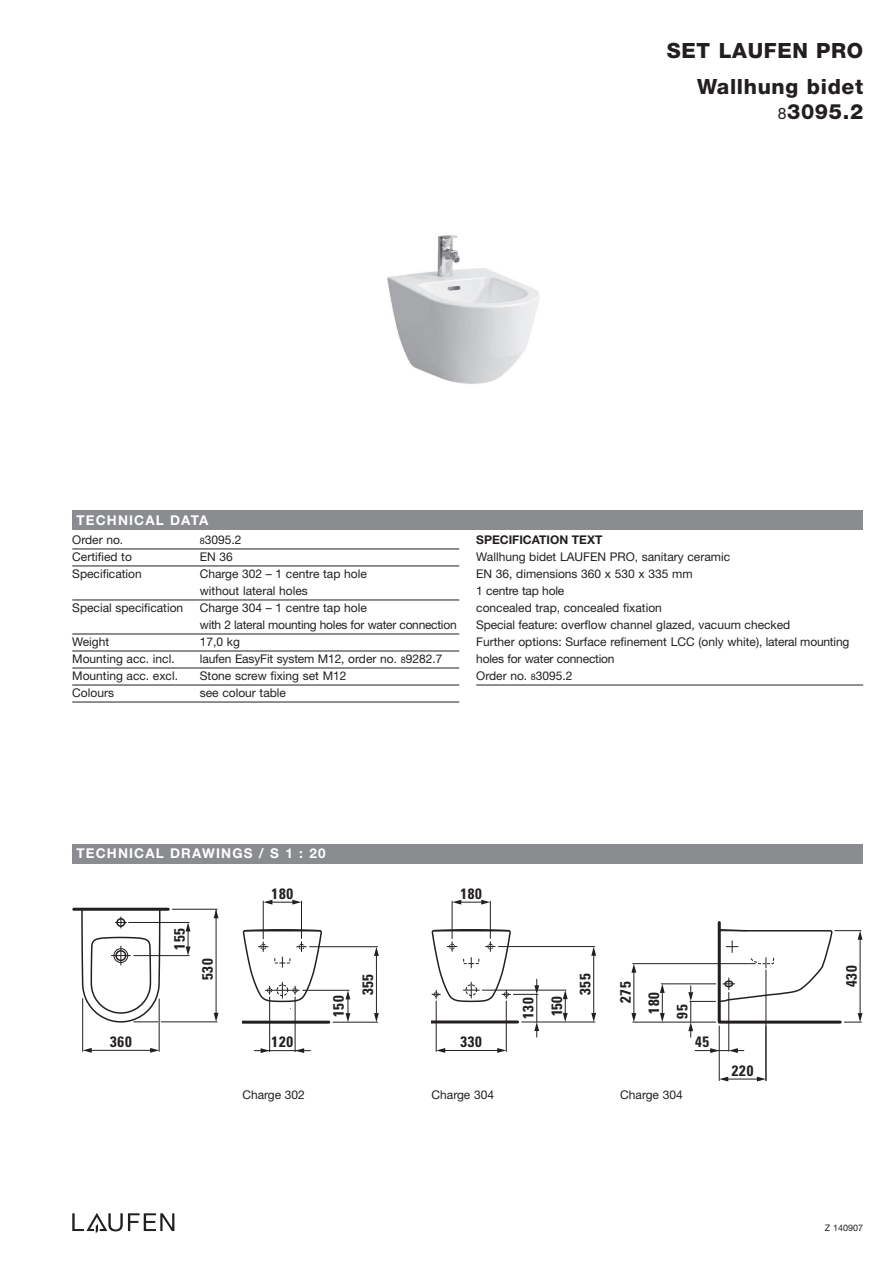
<style>
.page{position:relative;width:893px;height:1263px;background:#fff}
.page>*{position:absolute;margin:0;border:0;box-sizing:border-box;transform-origin:0 0}
.t1{font:800 21px/25.5px "Helvetica Neue";letter-spacing:.03em;color:#231f20;text-align:right}
.t2{font:700 condensed 15px/28.5px "Univers";letter-spacing:.05em;color:#231f20}
.t3{font:700 13.5px "Helvetica Neue";letter-spacing:.085em;color:#fff}
.t4{font:12px/17px "Helvetica Neue";color:#231f20}
.t5{font:12px/17px "Helvetica Neue";letter-spacing:-.02em;color:#231f20}
.t6{font:700 12px "Helvetica Neue";color:#231f20}
.t7{font:9px "Helvetica Neue";color:#231f20}
.s1{font-weight:400;font-size:15.75px}
.s2{font-size:9px}
</style>
<div class="page">
<div style="left:72px;top:844px;width:791px;height:19px;background:#8a8c8f"></div>
<div style="left:72px;top:510px;width:791px;height:19px;background:#8a8c8f"></div>
<svg style="left:72px;top:1213px;width:102px;height:20px"></svg>
<img style="left:387px;top:235px;width:152px;height:149px">
<hr style="left:72px;top:549px;width:387px;height:1px;background:#231f20">
<hr style="left:72px;top:566px;width:387px;height:1px;background:#231f20">
<hr style="left:72px;top:600px;width:387px;height:1px;background:#231f20">
<hr style="left:72px;top:634px;width:387px;height:1px;background:#231f20">
<hr style="left:72px;top:651px;width:387px;height:1px;background:#231f20">
<hr style="left:72px;top:668px;width:387px;height:1px;background:#231f20">
<hr style="left:72px;top:685px;width:387px;height:1px;background:#231f20">
<hr style="left:72px;top:702px;width:387px;height:1px;background:#231f20">
<hr style="left:476px;top:685px;width:387px;height:1px;background:#231f20">
<hr style="left:263px;top:901px;width:1px;height:38px;background:#231f20">
<hr style="left:301px;top:901px;width:1px;height:37px;background:#231f20">
<svg style="left:263px;top:900px;width:38px;height:4px"></svg>
<hr style="left:303px;top:990px;width:46px;height:1px;background:#231f20">
<hr style="left:310px;top:946px;width:67px;height:1px;background:#231f20">
<hr style="left:333px;top:1022px;width:45px;height:1px;background:#231f20">
<svg style="left:374px;top:947px;width:5px;height:9px"></svg>
<svg style="left:374px;top:1013px;width:5px;height:9px"></svg>
<hr style="left:376px;top:955px;width:1px;height:59px;background:#231f20">
<svg style="left:346px;top:990px;width:4px;height:32px"></svg>
<hr style="left:242px;top:1021px;width:87px;height:3px;background:#231f20">
<svg style="left:243px;top:928px;width:78px;height:81px"></svg>
<hr style="left:269px;top:997px;width:1px;height:55px;background:#231f20">
<hr style="left:295px;top:997px;width:1px;height:55px;background:#231f20">
<svg style="left:295px;top:1048px;width:9px;height:5px"></svg>
<svg style="left:261px;top:1048px;width:9px;height:5px"></svg>
<hr style="left:254px;top:1050px;width:57px;height:1px;background:#231f20">
<hr style="left:74px;top:908px;width:94px;height:3px;background:#231f20">
<hr style="left:161px;top:1021px;width:56px;height:1px;background:#231f20">
<hr style="left:172px;top:909px;width:45px;height:1px;background:#231f20">
<svg style="left:214px;top:909px;width:4px;height:9px"></svg>
<svg style="left:214px;top:1013px;width:4px;height:9px"></svg>
<hr style="left:216px;top:910px;width:1px;height:103px;background:#231f20">
<svg style="left:80px;top:910px;width:81px;height:143px"></svg>
<hr style="left:129px;top:922px;width:60px;height:1px;background:#231f20">
<hr style="left:134px;top:955px;width:55px;height:1px;background:#231f20">
<svg style="left:186px;top:922px;width:4px;height:33px"></svg>
<hr style="left:452px;top:901px;width:1px;height:38px;background:#231f20">
<hr style="left:490px;top:901px;width:1px;height:37px;background:#231f20">
<svg style="left:452px;top:900px;width:38px;height:4px"></svg>
<hr style="left:498px;top:946px;width:97px;height:1px;background:#231f20">
<hr style="left:522px;top:1022px;width:73px;height:1px;background:#231f20">
<svg style="left:591px;top:947px;width:5px;height:9px"></svg>
<svg style="left:591px;top:1013px;width:5px;height:9px"></svg>
<hr style="left:593px;top:955px;width:1px;height:59px;background:#231f20">
<hr style="left:482px;top:990px;width:84px;height:1px;background:#231f20">
<svg style="left:563px;top:990px;width:5px;height:32px"></svg>
<svg style="left:432px;top:928px;width:107px;height:109px"></svg>
<hr style="left:436px;top:1001px;width:1px;height:50px;background:#231f20">
<hr style="left:506px;top:1001px;width:1px;height:50px;background:#231f20">
<svg style="left:436px;top:1048px;width:9px;height:5px"></svg>
<svg style="left:497px;top:1048px;width:9px;height:5px"></svg>
<hr style="left:439px;top:1050px;width:64px;height:1px;background:#231f20">
<svg style="left:719px;top:1077px;width:47px;height:4px"></svg>
<hr style="left:633px;top:1022px;width:83px;height:1px;background:#231f20">
<hr style="left:661px;top:983px;width:55px;height:1px;background:#231f20">
<svg style="left:688px;top:921px;width:174px;height:116px"></svg>
<hr style="left:719px;top:1026px;width:1px;height:54px;background:#231f20">
<hr style="left:766px;top:1026px;width:1px;height:54px;background:#231f20">
<hr style="left:633px;top:963px;width:122px;height:1px;background:#231f20">
<svg style="left:631px;top:1013px;width:5px;height:9px"></svg>
<svg style="left:631px;top:964px;width:5px;height:9px"></svg>
<hr style="left:634px;top:973px;width:1px;height:40px;background:#231f20">
<hr style="left:728px;top:992px;width:1px;height:59px;background:#231f20">
<svg style="left:695px;top:1048px;width:49px;height:5px"></svg>
<svg style="left:660px;top:984px;width:5px;height:38px"></svg>
<h1 class="t1" style="left:667px;top:39px;width:198px">SET LAUFEN PRO</h1>
<h1 class="t1" style="left:697px;top:75px;width:167px">Wallhung bidet<br><span class="s1">8</span>3095.2</h1>
<p class="t3" style="left:77px;top:515px;width:133px">TECHNICAL DATA</p>
<p class="t4" style="left:72px;top:533px;width:53px">Order no.</p>
<p class="t4" style="left:200px;top:533px;width:43px"><span class="s2">8</span>3095.2</p>
<p class="t4" style="left:72px;top:550px;width:61px">Certified to</p>
<p class="t4" style="left:200px;top:550px;width:35px">EN 36</p>
<p class="t4" style="left:72px;top:567px;width:71px">Specification</p>
<p class="t4" style="left:200px;top:567px;width:169px">Charge 302 – 1 centre tap hole without lateral holes</p>
<p class="t4" style="left:72px;top:601px;width:112px">Special specification</p>
<p class="t5" style="left:200px;top:601px;width:258px">Charge 304 – 1 centre tap hole<br>with 2 lateral mounting holes for water connection</p>
<p class="t4" style="left:72px;top:635px;width:38px">Weight</p>
<p class="t4" style="left:200px;top:635px;width:42px">17,0 kg</p>
<p class="t4" style="left:72px;top:652px;width:104px">Mounting acc. incl.</p>
<p class="t4" style="left:200px;top:652px;width:244px">laufen EasyFit system M12, order no. <span class="s2">8</span>9282.7</p>
<p class="t4" style="left:72px;top:669px;width:107px">Mounting acc. excl.</p>
<p class="t4" style="left:200px;top:669px;width:148px">Stone screw fixing set M12</p>
<p class="t4" style="left:72px;top:686px;width:43px">Colours</p>
<p class="t4" style="left:200px;top:686px;width:88px">see colour table</p>
<p class="t6" style="left:476px;top:536px;width:128px">SPECIFICATION TEXT</p>
<p class="t4" style="left:476px;top:550px;width:375px">Wallhung bidet LAUFEN PRO, sanitary ceramic<br>EN 36, dimensions 360 x 530 x 335 mm<br>1 centre tap hole<br>concealed trap, concealed fixation<br>Special feature: overflow channel glazed, vacuum checked<br>Further options: Surface refinement LCC (only white), lateral mounting holes for water connection<br>Order no. <span class="s2">8</span>3095.2</p>
<p class="t3" style="left:77px;top:849px;width:251px">TECHNICAL DRAWINGS / S 1 : 20</p>
<p class="t2" style="left:167px;top:950px;width:23px;rotate:-90deg">155</p>
<p class="t2" style="left:195px;top:980px;width:23px;rotate:-90deg">530</p>
<p class="t2" style="left:272px;top:881px;width:23px">180</p>
<p class="t2" style="left:110px;top:1029px;width:23px">360</p>
<p class="t2" style="left:272px;top:1029px;width:23px">120</p>
<p class="t2" style="left:326px;top:1017px;width:23px;rotate:-90deg">150</p>
<p class="t2" style="left:355px;top:995px;width:23px;rotate:-90deg">355</p>
<p class="t2" style="left:460px;top:881px;width:23px">180</p>
<p class="t2" style="left:460px;top:1029px;width:23px">330</p>
<p class="t2" style="left:516px;top:1019px;width:24px;rotate:-90deg">130<br>150</p>
<p class="t2" style="left:572px;top:995px;width:23px;rotate:-90deg">355</p>
<p class="t2" style="left:613px;top:1003px;width:23px;rotate:-90deg">275</p>
<p class="t2" style="left:641px;top:1019px;width:28px;text-indent:5px;rotate:-90deg">180<br>95</p>
<p class="t2" style="left:695px;top:1029px;width:16px">45</p>
<p class="t4" style="left:242px;top:1087px;width:64px">Charge 302</p>
<p class="t4" style="left:432px;top:1087px;width:64px">Charge 304</p>
<p class="t4" style="left:620px;top:1087px;width:64px">Charge 304</p>
<p class="t2" style="left:732px;top:1058px;width:23px">220</p>
<p class="t2" style="left:839px;top:987px;width:23px;rotate:-90deg">430</p>
<p class="t7" style="left:825px;top:1224px;width:40px">Z 140907</p>
</div>
